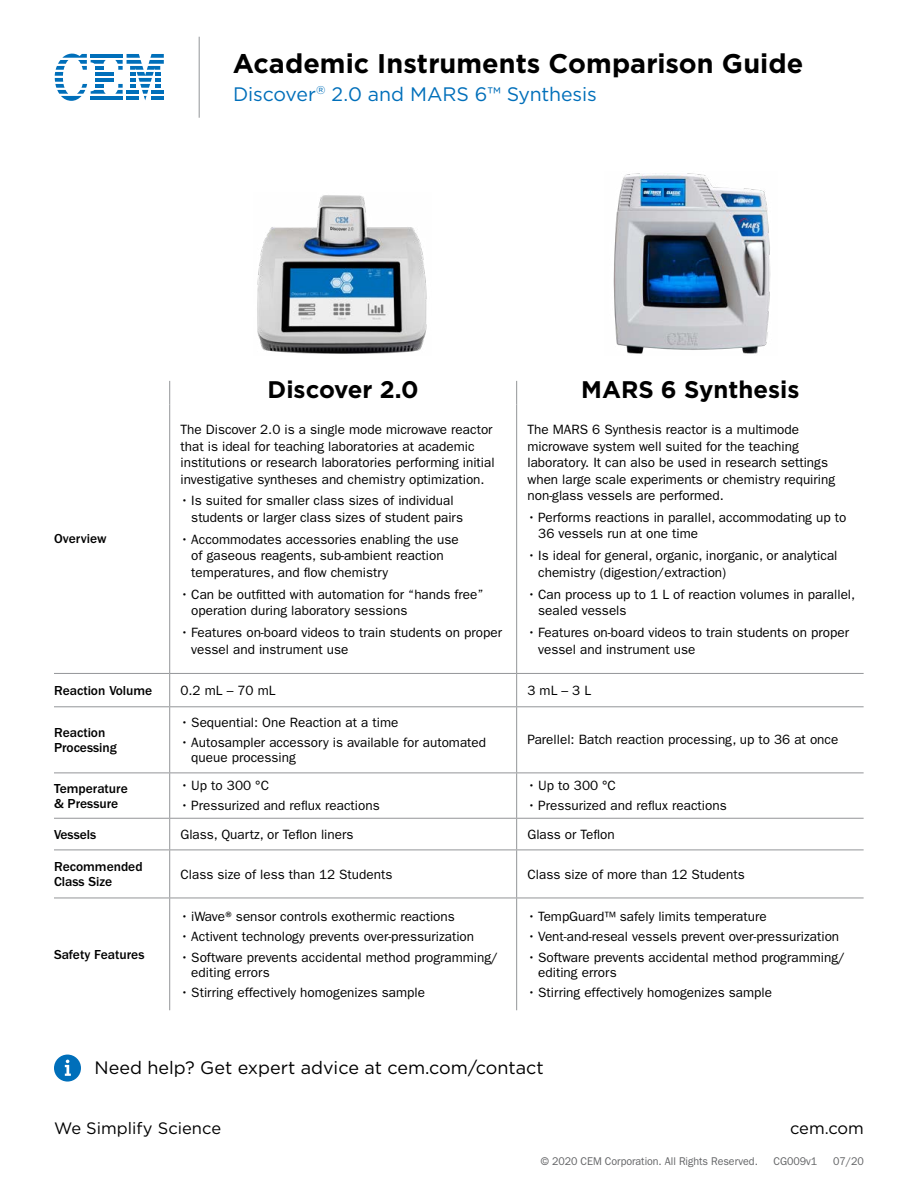
<style>
.page{position:relative;width:918px;height:1188px;background:#fff}
.page>*{position:absolute;margin:0;border:0;box-sizing:border-box;transform-origin:0 0}
.Product_Instrument_N{font:700 27px "Gotham HTF";color:#000}
.Product_Name{font:700 24px "Gotham HTF";color:#000}
.Instrument_Tag_Line{font:19.5px "Gotham HTF";letter-spacing:-.01em;color:#006fba}
.Main_Section_-_Pages{font:18px "Gotham HTF";color:#000}
.Product_Tag_Line{font:16.5px "Gotham HTF";color:#000}
.chart_special_headin{font:13.5px/16.5px "ITC Franklin Gothic Std";color:#000}
.chart_copy{font:13.5px "ITC Franklin Gothic Std";color:#000}
.chart_copy-2{font:500 13.5px/15px "ITC Franklin Gothic Std";color:#000}
.chart_special_headin-2{font:500 13.5px "ITC Franklin Gothic Std";color:#000}
.Copyright_Disclosure{font:11.25px "ITC Franklin Gothic Std";letter-spacing:-.005em;color:#636466;scale:.95 1}
</style>
<div class="page">
<div style="left:54px;top:1055px;width:27px;height:27px;background:#006fba;border-radius:50%"></div>
<svg style="left:65px;top:1060px;width:6px;height:16px"></svg>
<hr style="left:54px;top:706px;width:116px;height:1px;background:#939598">
<hr style="left:170px;top:706px;width:347px;height:1px;background:#939598">
<hr style="left:517px;top:706px;width:347px;height:1px;background:#939598">
<hr style="left:54px;top:773px;width:116px;height:1px;background:#939598">
<hr style="left:170px;top:773px;width:347px;height:1px;background:#939598">
<hr style="left:517px;top:773px;width:347px;height:1px;background:#939598">
<hr style="left:54px;top:818px;width:116px;height:1px;background:#939598">
<hr style="left:170px;top:818px;width:347px;height:1px;background:#939598">
<hr style="left:517px;top:818px;width:347px;height:1px;background:#939598">
<hr style="left:54px;top:850px;width:116px;height:1px;background:#939598">
<hr style="left:170px;top:850px;width:347px;height:1px;background:#939598">
<hr style="left:517px;top:850px;width:347px;height:1px;background:#939598">
<hr style="left:54px;top:898px;width:116px;height:1px;background:#939598">
<hr style="left:170px;top:898px;width:347px;height:1px;background:#939598">
<hr style="left:517px;top:898px;width:347px;height:1px;background:#939598">
<svg style="left:169px;top:381px;width:1px;height:24px"></svg>
<svg style="left:516px;top:381px;width:1px;height:24px"></svg>
<hr style="left:169px;top:405px;width:1px;height:268px;background:#939598">
<hr style="left:516px;top:405px;width:1px;height:268px;background:#939598">
<hr style="left:169px;top:674px;width:1px;height:32px;background:#939598">
<hr style="left:516px;top:674px;width:1px;height:32px;background:#939598">
<hr style="left:169px;top:707px;width:1px;height:66px;background:#939598">
<hr style="left:516px;top:707px;width:1px;height:66px;background:#939598">
<hr style="left:169px;top:773px;width:1px;height:45px;background:#939598">
<hr style="left:516px;top:773px;width:1px;height:45px;background:#939598">
<hr style="left:169px;top:819px;width:1px;height:31px;background:#939598">
<hr style="left:516px;top:819px;width:1px;height:31px;background:#939598">
<hr style="left:169px;top:850px;width:1px;height:48px;background:#939598">
<hr style="left:516px;top:850px;width:1px;height:48px;background:#939598">
<hr style="left:169px;top:898px;width:1px;height:112px;background:#939598">
<hr style="left:516px;top:898px;width:1px;height:112px;background:#939598">
<hr style="left:54px;top:673px;width:116px;height:1px;background:#939598">
<hr style="left:170px;top:673px;width:347px;height:1px;background:#939598">
<hr style="left:517px;top:673px;width:347px;height:1px;background:#939598">
<hr style="left:95px;top:78px;width:18px;height:4px;background:#006fba">
<hr style="left:95px;top:72px;width:18px;height:4px;background:#006fba">
<hr style="left:91px;top:54px;width:32px;height:4px;background:#006fba">
<svg style="left:55px;top:53px;width:51px;height:48px"></svg>
<hr style="left:91px;top:96px;width:32px;height:4px;background:#006fba">
<svg style="left:115px;top:54px;width:49px;height:46px"></svg>
<hr style="left:199px;top:37px;width:1px;height:81px;background:#939598">
<img style="left:257px;top:195px;width:170px;height:159px">
<img style="left:613px;top:173px;width:158px;height:181px">
<p class="Product_Instrument_N" style="left:233px;top:47px;width:572px">Academic Instruments Comparison Guide</p>
<p class="Instrument_Tag_Line" style="left:233px;top:83px;width:365px">Discover<sup>®</sup> 2.0 and MARS 6™ Synthesis</p>
<p class="chart_special_headin-2" style="left:54px;top:531px;width:54px">Overview</p>
<p class="Product_Name" style="left:268px;top:376px;width:153px">Discover 2.0</p>
<p class="Product_Name" style="left:581px;top:376px;width:220px">MARS 6 Synthesis</p>
<p class="chart_special_headin" style="left:181px;top:421px;width:316px">The Discover 2.0 is a single mode microwave reactor that is ideal for teaching laboratories at academic institutions or research laboratories performing initial investigative syntheses and chemistry optimization.</p>
<p class="chart_special_headin" style="left:191px;top:493px;width:273px;text-indent:-11px">• Is suited for smaller class sizes of individual students or larger class sizes of student pairs</p>
<p class="chart_special_headin" style="left:191px;top:531px;width:269px;text-indent:-11px">• Accommodates accessories enabling the use of gaseous reagents, sub-ambient reaction temperatures, and flow chemistry</p>
<p class="chart_special_headin" style="left:191px;top:586px;width:294px;text-indent:-11px">• Can be outfitted with automation for “hands free” operation during laboratory sessions</p>
<p class="chart_special_headin" style="left:191px;top:624px;width:312px;text-indent:-11px">• Features on-board videos to train students on proper vessel and instrument use</p>
<p class="chart_special_headin" style="left:527px;top:421px;width:309px">The MARS 6 Synthesis reactor is a multimode microwave system well suited for the teaching laboratory. It can also be used in research settings when large scale experiments or chemistry requiring non-glass vessels are performed.</p>
<p class="chart_special_headin" style="left:538px;top:509px;width:310px;text-indent:-11px">• Performs reactions in parallel, accommodating up to<br>36 vessels run at one time</p>
<p class="chart_special_headin" style="left:538px;top:548px;width:301px;text-indent:-11px">• Is ideal for general, organic, inorganic, or analytical chemistry (digestion/extraction)</p>
<p class="chart_special_headin" style="left:538px;top:586px;width:318px;text-indent:-11px">• Can process up to 1 L of reaction volumes in parallel, sealed vessels</p>
<p class="chart_special_headin" style="left:538px;top:624px;width:312px;text-indent:-11px">• Features on-board videos to train students on proper vessel and instrument use</p>
<p class="chart_copy-2" style="left:54px;top:683px;width:100px">Reaction Volume</p>
<p class="chart_copy" style="left:181px;top:682px;width:97px">0.2 mL – 70 mL</p>
<p class="chart_copy" style="left:527px;top:682px;width:65px">3 mL – 3 L</p>
<p class="chart_copy-2" style="left:54px;top:725px;width:64px">Reaction<br>Processing</p>
<p class="chart_special_headin" style="left:181px;top:714px;width:219px">• Sequential: One Reaction at a time</p>
<p class="chart_special_headin" style="left:191px;top:735px;width:296px;line-height:15px;text-indent:-11px">• Autosampler accessory is available for automated queue processing</p>
<p class="chart_copy" style="left:527px;top:732px;width:312px">Parellel: Batch reaction processing, up to 36 at once</p>
<p class="chart_copy-2" style="left:54px;top:781px;width:75px">Temperature &amp; Pressure</p>
<p class="chart_special_headin" style="left:181px;top:778px;width:90px">• Up to 300 °C</p>
<p class="chart_special_headin" style="left:181px;top:797px;width:201px">• Pressurized and reflux reactions</p>
<p class="chart_special_headin" style="left:527px;top:778px;width:90px">• Up to 300 °C</p>
<p class="chart_special_headin" style="left:527px;top:797px;width:201px">• Pressurized and reflux reactions</p>
<p class="chart_copy-2" style="left:54px;top:827px;width:44px">Vessels</p>
<p class="chart_copy" style="left:181px;top:826px;width:175px">Glass, Quartz, or Teflon liners</p>
<p class="chart_copy" style="left:527px;top:826px;width:89px">Glass or Teflon</p>
<p class="chart_copy-2" style="left:54px;top:859px;width:90px">Recommended<br>Class Size</p>
<p class="chart_copy" style="left:181px;top:866px;width:213px">Class size of less than 12 Students</p>
<p class="chart_copy" style="left:527px;top:866px;width:219px">Class size of more than 12 Students</p>
<p class="chart_copy-2" style="left:54px;top:947px;width:92px">Safety Features</p>
<p class="chart_special_headin" style="left:181px;top:908px;width:276px">• iWave® sensor controls exothermic reactions</p>
<p class="chart_special_headin" style="left:181px;top:929px;width:295px">• Activent technology prevents over-pressurization</p>
<p class="chart_special_headin" style="left:191px;top:950px;width:308px;line-height:15px;text-indent:-11px">• Software prevents accidental method programming/ editing errors</p>
<p class="chart_special_headin" style="left:181px;top:984px;width:246px">• Stirring effectively homogenizes sample</p>
<p class="chart_special_headin" style="left:527px;top:908px;width:241px">• TempGuard™ safely limits temperature</p>
<p class="chart_special_headin" style="left:527px;top:929px;width:313px">• Vent-and-reseal vessels prevent over-pressurization</p>
<p class="chart_special_headin" style="left:538px;top:950px;width:308px;line-height:15px;text-indent:-11px">• Software prevents accidental method programming/ editing errors</p>
<p class="chart_special_headin" style="left:527px;top:984px;width:246px">• Stirring effectively homogenizes sample</p>
<p class="Main_Section_-_Pages" style="left:94px;top:1058px;width:451px">Need help? Get expert advice at cem.com/contact</p>
<p class="Product_Tag_Line" style="left:54px;top:1119px;width:169px">We Simplify Science</p>
<p class="Product_Tag_Line" style="left:790px;top:1119px;width:75px">cem.com</p>
<p class="Copyright_Disclosure" style="left:541px;top:1155px;width:230px">© 2020 CEM Corporation. All Rights Reserved.</p>
<p class="Copyright_Disclosure" style="left:774px;top:1155px;width:48px">CG009v1</p>
<p class="Copyright_Disclosure" style="left:833px;top:1155px;width:34px">07/20</p>
</div>
